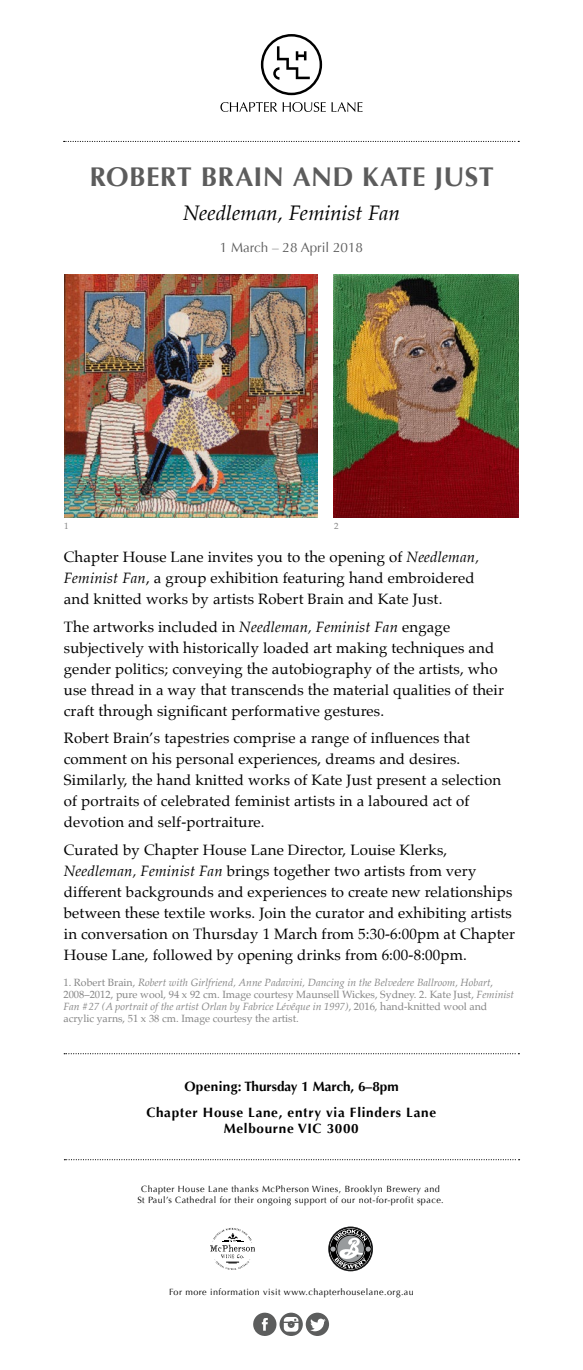
<style>
.page{position:relative;width:583px;height:1370px;background:#fff}
.page>*{position:absolute;margin:0;border:0;box-sizing:border-box;transform-origin:0 0}
.t1{font:700 27px "Optima";letter-spacing:.01em;color:#5c5c5c}
.t2{font:italic 21px "Palatino";color:#000}
.Body_last_para{font:15px/21px "Palatino";letter-spacing:.01em;color:#000}
.Body_last_para-2{font:700 13.5px/16.2px "Optima";letter-spacing:.05em;color:#000;text-align:center}
.Body_last_para-3{font:700 13.5px "Optima";color:#000}
.t3{font:13.5px "Optima";color:#5c5c5c}
.Body_last_para-4{font:10.5px/12px "Palatino";color:#858585}
.Body_last_para-5{font:9px/10.8px "Optima";letter-spacing:.05em;color:#000;text-align:center}
.Body_last_para-6{font:9px "Palatino";color:#858585}
.s1{font-style:italic}
</style>
<div class="page">
<svg style="left:64px;top:141px;width:455px;height:1px"></svg>
<svg style="left:64px;top:1053px;width:455px;height:1px"></svg>
<img style="left:64px;top:274px;width:253px;height:243px">
<img style="left:333px;top:274px;width:185px;height:243px">
<svg style="left:220px;top:102px;width:105px;height:10px"></svg>
<svg style="left:331px;top:102px;width:31px;height:10px"></svg>
<svg style="left:261px;top:34px;width:61px;height:61px"></svg>
<svg style="left:64px;top:1159px;width:455px;height:1px"></svg>
<svg style="left:210px;top:1228px;width:45px;height:41px"></svg>
<svg style="left:328px;top:1226px;width:45px;height:44px"></svg>
<div style="left:329px;top:1226px;width:43px;height:44px;border:1px solid #828487;border-radius:50%"></div>
<div style="left:329px;top:1227px;width:43px;height:42px;background:#1d1e1f;border-radius:50%"></div>
<div style="left:329px;top:1227px;width:43px;height:43px;border:1px solid #000;border-radius:50%"></div>
<svg style="left:330px;top:1229px;width:41px;height:39px"></svg>
<svg style="left:253px;top:1312px;width:76px;height:23px"></svg>
<p class="t1" style="left:89px;top:161px;width:405px">ROBERT BRAIN AND KATE JUST</p>
<p class="t2" style="left:183px;top:195px;width:218px">Needleman, Feminist Fan</p>
<p class="t3" style="left:220px;top:240px;width:145px">1 March – 28 April 2018</p>
<p class="Body_last_para-6" style="left:64px;top:518px;width:6px">1</p>
<p class="Body_last_para-6" style="left:334px;top:518px;width:6px">2</p>
<p class="Body_last_para" style="left:64px;top:546px;width:417px">Chapter House Lane invites you to the opening of <span class="s1">Needleman,<br>Feminist Fan</span>, a group exhibition featuring hand embroidered and knitted works by artists Robert Brain and Kate Just.</p>
<p class="Body_last_para" style="left:64px;top:616px;width:441px">The artworks included in <span class="s1">Needleman, Feminist Fan</span> engage subjectively with historically loaded art making techniques and gender politics; conveying the autobiography of the artists, who use thread in a way that transcends the material qualities of their craft through significant performative gestures.</p>
<p class="Body_last_para" style="left:64px;top:727px;width:438px">Robert Brain’s tapestries comprise a range of influences that comment on his personal experiences, dreams and desires.<br>Similarly, the hand knitted works of Kate Just present a selection of portraits of celebrated feminist artists in a laboured act of devotion and self-portraiture.</p>
<p class="Body_last_para" style="left:64px;top:838px;width:452px">Curated by Chapter House Lane Director, Louise Klerks, <span class="s1">Needleman, Feminist Fan</span> brings together two artists from very different backgrounds and experiences to create new relationships between these textile works. Join the curator and exhibiting artists in conversation on Thursday 1 March from 5:30-6:00pm at Chapter House Lane, followed by opening drinks from 6:00-8:00pm.</p>
<p class="Body_last_para-4" style="left:63px;top:975px;width:452px">1. Robert Brain, <span class="s1">Robert with Girlfriend, Anne Padavini, Dancing in the Belvedere Ballroom, Hobart</span>, 2008–2012, pure wool, 94 x 92 cm. Image courtesy Maunsell Wickes, Sydney. 2. Kate Just, <span class="s1">Feminist Fan #27 (A portrait of the artist Orlan by Fabrice Lévêque in 1997)</span>, 2016, hand-knitted wool and acrylic yarns, 51 x 38 cm. Image courtesy the artist.</p>
<p class="Body_last_para-3" style="left:184px;top:1078px;width:216px">Opening: Thursday 1 March, 6–8pm</p>
<p class="Body_last_para-2" style="left:146px;top:1104px;width:291px">Chapter House Lane, entry via Flinders Lane<br>Melbourne VIC 3000</p>
<p class="Body_last_para-5" style="left:137px;top:1183px;width:308px">Chapter House Lane thanks McPherson Wines, Brooklyn Brewery and<br>St Paul’s Cathedral for their ongoing support of our not-for-profit space.</p>
<p class="Body_last_para-5" style="left:169px;top:1286px;width:246px">For more information visit www.chapterhouselane.org.au</p>
</div>
